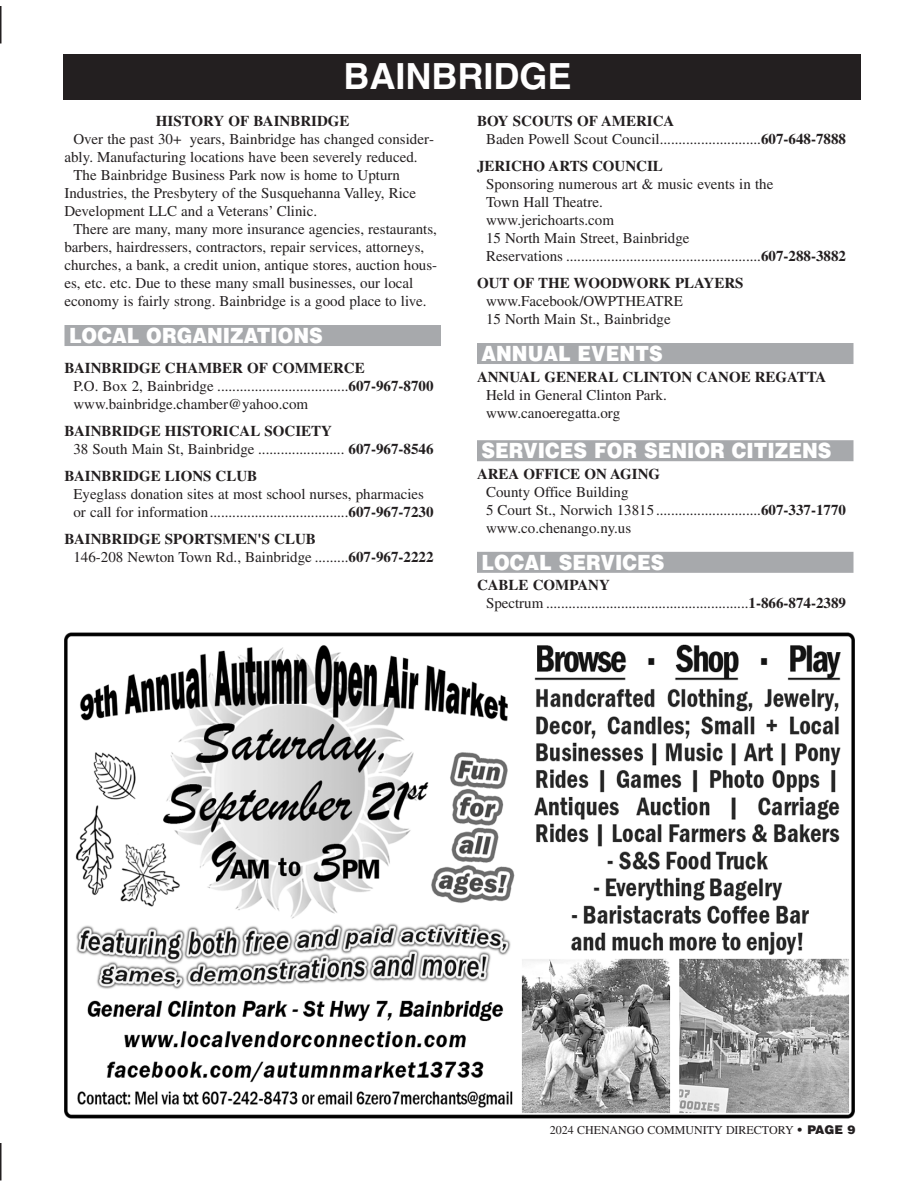
<style>
.page{position:relative;width:918px;height:1188px;background:#fff}
.page>*{position:absolute;margin:0;border:0;box-sizing:border-box;transform-origin:0 0}
.t1{font:700 36px "Helvetica";color:#fff}
.t2{font:900 21px "Helvetica";color:#fff;scale:.9 1}
.t3{font:15px/18px "Times";color:#231f20}
.t4{font:700 15px "Times";color:#231f20}
.t5{font:12px "Times";color:#231f20}
.s1{font-weight:700}
.s2{font-family:"Helvetica";font-weight:900}
</style>
<div class="page">
<hr style="left:0;top:6px;width:1px;height:38px;background:#231f20">
<hr style="left:0;top:1143px;width:1px;height:37px;background:#231f20">
<div style="left:64px;top:325px;width:377px;height:21px;background:#a7a9ac"></div>
<div style="left:477px;top:343px;width:377px;height:21px;background:#a7a9ac"></div>
<div style="left:477px;top:440px;width:377px;height:21px;background:#a7a9ac"></div>
<div style="left:477px;top:552px;width:377px;height:21px;background:#a7a9ac"></div>
<img style="left:64px;top:632px;width:791px;height:486px">
<div style="left:63px;top:54px;width:797px;height:46px;background:#231f20"></div>
<h1 class="t1" style="left:344px;top:63px;width:229px">BAINBRIDGE</h1>
<p class="t4" style="left:156px;top:116px;width:195px">HISTORY OF BAINBRIDGE</p>
<p class="t3" style="left:73px;top:131px;width:362px">Over the past 30+ years, Bainbridge has changed consider-</p>
<p class="t3" style="left:64px;top:149px;width:355px">ably. Manufacturing locations have been severely reduced.</p>
<p class="t3" style="left:73px;top:167px;width:328px">The Bainbridge Business Park now is home to Upturn</p>
<p class="t3" style="left:64px;top:185px;width:353px">Industries, the Presbytery of the Susquehanna Valley, Rice</p>
<p class="t3" style="left:64px;top:203px;width:254px">Development LLC and a Veterans’ Clinic.</p>
<p class="t3" style="left:73px;top:221px;width:365px">There are many, many more insurance agencies, restaurants,</p>
<p class="t3" style="left:64px;top:239px;width:361px">barbers, hairdressers, contractors, repair services, attorneys,</p>
<p class="t3" style="left:64px;top:257px;width:374px">churches, a bank, a credit union, antique stores, auction hous-</p>
<p class="t3" style="left:64px;top:275px;width:350px">es, etc. etc. Due to these many small businesses, our local</p>
<p class="t3" style="left:64px;top:293px;width:364px">economy is fairly strong. Bainbridge is a good place to live.</p>
<h2 class="t2" style="left:69px;top:328px;width:284px">LOCAL ORGANIZATIONS</h2>
<p class="t3" style="left:73px;top:360px;width:362px;text-indent:-9px"><span class="s1">BAINBRIDGE CHAMBER OF COMMERCE<br></span>P.O. Box 2, Bainbridge ...................................<span class="s1">607-967-8700 </span>www.bainbridge.chamber@yahoo.com</p>
<p class="t3" style="left:73px;top:423px;width:362px;text-indent:-9px"><span class="s1">BAINBRIDGE HISTORICAL SOCIETY<br></span>38 South Main St, Bainbridge ....................... <span class="s1">607-967-8546</span></p>
<p class="t4" style="left:64px;top:470px;width:194px">BAINBRIDGE LIONS CLUB</p>
<p class="t3" style="left:73px;top:486px;width:362px">Eyeglass donation sites at most school nurses, pharmacies or call for information.....................................<span class="s1">607-967-7230</span></p>
<p class="t3" style="left:73px;top:531px;width:362px;text-indent:-9px"><span class="s1">BAINBRIDGE SPORTSMEN'S CLUB<br></span>146-208 Newton Town Rd., Bainbridge .........<span class="s1">607-967-2222</span></p>
<p class="t3" style="left:486px;top:113px;width:362px;text-indent:-9px"><span class="s1">BOY SCOUTS OF AMERICA<br></span>Baden Powell Scout Council...........................<span class="s1">607-648-7888</span></p>
<p class="t4" style="left:477px;top:161px;width:187px">JERICHO ARTS COUNCIL</p>
<p class="t3" style="left:486px;top:176px;width:362px">Sponsoring numerous art &amp; music events in the<br>Town Hall Theatre.<br>www.jerichoarts.com<br>15 North Main Street, Bainbridge<br>Reservations ....................................................<span class="s1">607-288-3882</span></p>
<p class="t4" style="left:477px;top:278px;width:268px">OUT OF THE WOODWORK PLAYERS</p>
<p class="t3" style="left:486px;top:293px;width:198px">www.Facebook/OWPTHEATRE<br>15 North Main St., Bainbridge</p>
<h2 class="t2" style="left:482px;top:346px;width:203px">ANNUAL EVENTS</h2>
<p class="t4" style="left:477px;top:371px;width:351px">ANNUAL GENERAL CLINTON CANOE REGATTA</p>
<p class="t3" style="left:486px;top:387px;width:182px">Held in General Clinton Park. www.canoeregatta.org</p>
<h2 class="t2" style="left:482px;top:443px;width:390px">SERVICES FOR SENIOR CITIZENS</h2>
<p class="t4" style="left:477px;top:468px;width:185px">AREA OFFICE ON AGING</p>
<p class="t3" style="left:486px;top:484px;width:362px">County Office Building<br>5 Court St., Norwich 13815............................<span class="s1">607-337-1770 </span>www.co.chenango.ny.us</p>
<h2 class="t2" style="left:482px;top:555px;width:205px">LOCAL SERVICES</h2>
<p class="t3" style="left:486px;top:578px;width:362px;text-indent:-9px"><span class="s1">CABLE COMPANY<br></span>Spectrum ......................................................<span class="s1">1-866-874-2389</span></p>
<p class="t5" style="left:550px;top:1125px;width:307px">2024 CHENANGO COMMUNITY DIRECTORY <span class="s2">• PAGE 9</span></p>
</div>
